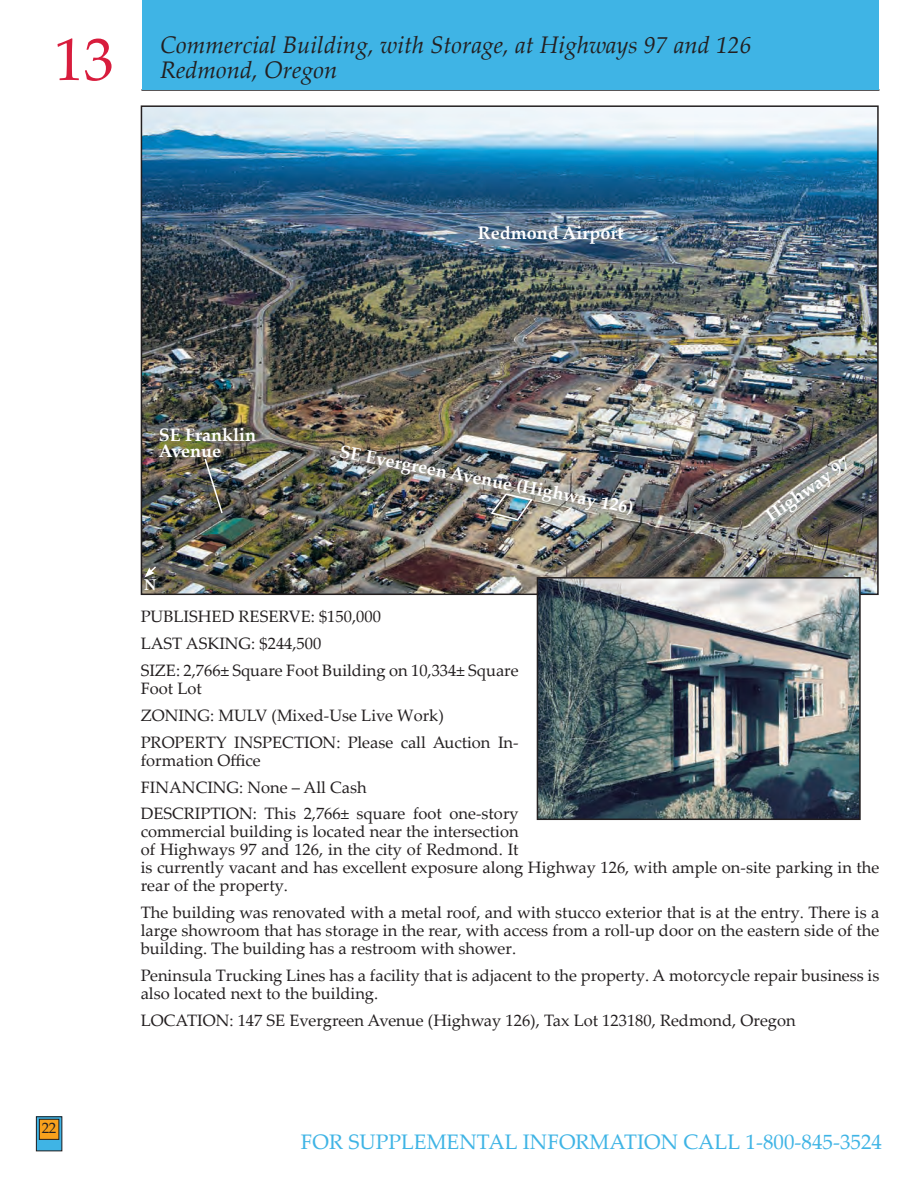
<style>
.page{position:relative;width:918px;height:1188px;background:#fff}
.page>*{position:absolute;margin:0;border:0;box-sizing:border-box;transform-origin:0 0}
.t1{font:60px "Palatino Linotype";color:#d81d3d}
.t2{font:italic 24px/25.5px "Palatino Linotype";color:#231f20}
.t3{font:21px "Palatino Linotype";color:#3fb4e5}
.t4{font:700 18px/16.5px "Palatino Linotype";color:#fff}
.t5{font:16.5px/27px "Palatino Linotype";color:#231f20}
.t6{font:700 16.5px "Minion Pro";color:#fff}
.t7{font:15px "Palatino Linotype";color:#231f20}
</style>
<div class="page">
<svg style="left:38px;top:1118px;width:22px;height:31px"></svg>
<div style="left:36px;top:1116px;width:26px;height:35px;border:1px solid #231f20"></div>
<div style="left:39px;top:1119px;width:20px;height:20px;background:#f8a11c"></div>
<div style="left:39px;top:1119px;width:20px;height:21px;border:1px solid #231f20"></div>
<hr style="left:141px;top:89px;width:738px;height:2px;background:#231f20">
<div style="left:142px;top:0;width:737px;height:89px;background:#3fb4e5"></div>
<img style="left:144px;top:108px;width:732px;height:484px">
<img style="left:540px;top:580px;width:318px;height:237px">
<div style="left:537px;top:577px;width:324px;height:243px;border:2px solid #231f20"></div>
<svg style="left:144px;top:565px;width:14px;height:13px"></svg>
<svg style="left:203px;top:457px;width:21px;height:58px"></svg>
<svg style="left:489px;top:492px;width:45px;height:29px"></svg>
<h1 class="t1" style="left:54px;top:17px;width:61px">13</h1>
<h2 class="t2" style="left:160px;top:31px;width:593px">Commercial Building, with Storage, at Highways 97 and 126<br>Redmond, Oregon</h2>
<p class="t4" style="left:478px;top:224px;width:147px">Redmond Airport</p>
<p class="t7" style="left:42px;top:1117px;width:16px">22</p>
<p class="t4" style="left:159px;top:426px;width:99px">SE Franklin<br>Avenue</p>
<p class="t6" style="left:144px;top:573px;width:14px">N</p>
<p class="t4" style="left:342px;top:442px;width:300px;rotate:11deg">SE Evergreen Avenue (Highway 126)</p>
<p class="t4" style="left:762px;top:510px;width:100px;rotate:-35deg">Highway 97</p>
<p class="t5" style="left:141px;top:602px;width:379px">PUBLISHED RESERVE: $150,000<br>LAST ASKING: $244,500<br>SIZE: 2,766± Square Foot Building on 10,334± Square</p>
<p class="t5" style="left:141px;top:674px;width:379px">Foot Lot<br>ZONING: MULV (Mixed-Use Live Work)<br>PROPERTY INSPECTION: Please call Auction In-</p>
<p class="t5" style="left:141px;top:746px;width:379px">formation Office<br>FINANCING: None – All Cash<br>DESCRIPTION: This 2,766± square foot one-story</p>
<p class="t5" style="left:141px;top:822px;width:740px;line-height:18px">commercial building is located near the intersection<br>of Highways 97 and 126, in the city of Redmond. It<br>is currently vacant and has excellent exposure along Highway 126, with ample on-site parking in the rear of the property.</p>
<p class="t5" style="left:141px;top:903px;width:740px;line-height:18px;text-align:justify">The building was renovated with a metal roof, and with stucco exterior that is at the entry. There is a large showroom that has storage in the rear, with access from a roll-up door on the eastern side of the building. The building has a restroom with shower.</p>
<p class="t5" style="left:141px;top:966px;width:740px;line-height:18px">Peninsula Trucking Lines has a facility that is adjacent to the property. A motorcycle repair business is also located next to the building.</p>
<p class="t5" style="left:141px;top:1007px;width:657px">LOCATION: 147 SE Evergreen Avenue (Highway 126), Tax Lot 123180, Redmond, Oregon</p>
<p class="t3" style="left:301px;top:1127px;width:583px">FOR SUPPLEMENTAL INFORMATION CALL 1-800-845-3524</p>
</div>
